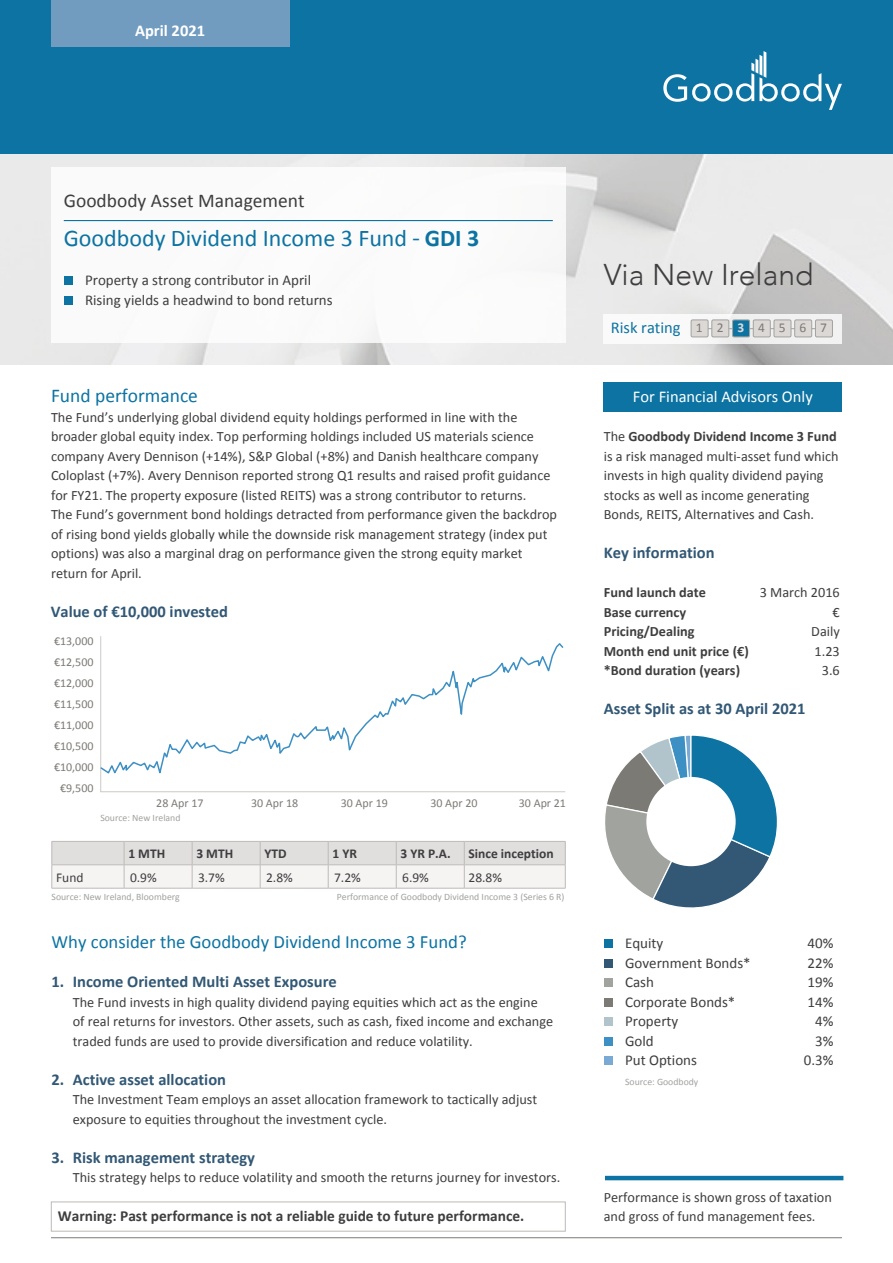
<style>
.page{position:relative;width:893px;height:1263px;background:#fff}
.page>*{position:absolute;margin:0;border:0;box-sizing:border-box;transform-origin:0 0}
.t1{font:300 30px "Avenir";color:#3e3e3f}
.t2{font:24px "Calibri";color:#0c73a2}
.t3{font:19.5px "Calibri";color:#3e3e3f}
.t4{font:19.5px "Calibri";color:#0c73a2}
.t5{font:18.75px "Calibri";color:#0c73a2}
.t6{font:700 16.5px "Calibri";color:#325875}
.t7{font:16.5px "Calibri";color:#fff}
.t8{font:16.5px "Calibri";color:#0c73a2}
.t9{font:700 16.5px "Calibri";color:#fff}
.t10{font:700 15.3px "Calibri";color:#3e3e3f}
.t11{font:15px/19.5px "Calibri";color:#3e3e3f}
.t12{font:14.25px/19.5px "Calibri";color:#3e3e3f}
.t13{font:700 14.25px "Calibri";color:#3e3e3f}
.t14{font:700 13.5px "Calibri";color:#3e3e3f}
.t15{font:13.5px "Calibri";color:#3e3e3f}
.t16{font:12px/21px "Calibri";color:#7c7a75;text-align:center}
.t17{font:9.75px "Calibri";color:#a1a39f}
.s1{font-family:"Myriad Pro"}
.s2{font-weight:700}
.s3{font-size:13.5px;color:#7c7a75}
.s4{font-weight:700;font-size:13.5px;color:#dcd8d5}
</style>
<div class="page">
<img style="left:0;top:153px;width:893px;height:211px">
<hr style="left:51px;top:1237px;width:791px;height:1px;background:#7c7a75">
<div style="left:0;top:0;width:893px;height:153px;background:#0c73a2"></div>
<svg style="left:663px;top:51px;width:179px;height:59px"></svg>
<div style="left:604px;top:314px;width:238px;height:29px;background:#fff"></div>
<hr style="left:705px;top:328px;width:114px;height:1px;background:#a1a39f">
<div style="left:691px;top:320px;width:17px;height:17px;background:#dcd8d5"></div>
<div style="left:691px;top:320px;width:17px;height:17px;border:1px solid #a1a39f"></div>
<div style="left:712px;top:320px;width:17px;height:17px;background:#dcd8d5"></div>
<div style="left:712px;top:320px;width:17px;height:17px;border:1px solid #a1a39f"></div>
<div style="left:732px;top:320px;width:17px;height:17px;background:#0c73a2"></div>
<div style="left:732px;top:320px;width:18px;height:17px;border:1px solid #a1a39f"></div>
<div style="left:753px;top:320px;width:17px;height:17px;background:#dcd8d5"></div>
<div style="left:753px;top:320px;width:17px;height:17px;border:1px solid #a1a39f"></div>
<div style="left:774px;top:320px;width:17px;height:17px;background:#dcd8d5"></div>
<div style="left:774px;top:320px;width:17px;height:17px;border:1px solid #a1a39f"></div>
<div style="left:795px;top:320px;width:17px;height:17px;background:#dcd8d5"></div>
<div style="left:794px;top:320px;width:18px;height:17px;border:1px solid #a1a39f"></div>
<div style="left:815px;top:320px;width:17px;height:17px;background:#dcd8d5"></div>
<div style="left:815px;top:320px;width:18px;height:17px;border:1px solid #a1a39f"></div>
<div style="left:51px;top:1202px;width:515px;height:29px;border:1px solid #bdbab8"></div>
<div style="left:604px;top:382px;width:238px;height:30px;background:#0c73a2"></div>
<div style="left:51px;top:167px;width:515px;height:176px;background:#fff"></div>
<hr style="left:64px;top:220px;width:489px;height:1px;background:#0c73a2">
<div style="left:51px;top:0;width:238px;height:47px;background:#729cbf"></div>
<hr style="left:605px;top:1176px;width:238px;height:4px;background:#0c73a2">
<div style="left:64px;top:277px;width:8px;height:8px;background:#0c73a2"></div>
<div style="left:64px;top:296px;width:8px;height:9px;background:#0c73a2"></div>
<svg style="left:100px;top:636px;width:466px;height:156px"></svg>
<svg style="left:605px;top:735px;width:172px;height:173px"></svg>
<div style="left:604px;top:940px;width:8px;height:8px;background:#0c73a2"></div>
<div style="left:604px;top:959px;width:8px;height:9px;background:#325875"></div>
<div style="left:604px;top:979px;width:8px;height:8px;background:#a1a39f"></div>
<div style="left:604px;top:998px;width:8px;height:9px;background:#7c7a75"></div>
<div style="left:604px;top:1018px;width:8px;height:8px;background:#b1c4cc"></div>
<div style="left:604px;top:1037px;width:8px;height:9px;background:#3d90c3"></div>
<div style="left:604px;top:1057px;width:8px;height:8px;background:#7aaad3"></div>
<div style="left:646px;top:777px;width:90px;height:89px;background:#fff;border-radius:50%"></div>
<svg style="left:52px;top:841px;width:514px;height:47px"></svg>
<hr style="left:52px;top:888px;width:72px;height:1px;background:#bdbab8">
<hr style="left:124px;top:888px;width:68px;height:1px;background:#bdbab8">
<hr style="left:192px;top:888px;width:68px;height:1px;background:#bdbab8">
<hr style="left:260px;top:888px;width:68px;height:1px;background:#bdbab8">
<hr style="left:328px;top:888px;width:68px;height:1px;background:#bdbab8">
<hr style="left:396px;top:888px;width:68px;height:1px;background:#bdbab8">
<hr style="left:464px;top:888px;width:102px;height:1px;background:#bdbab8">
<svg style="left:100px;top:642px;width:465px;height:137px"></svg>
<p class="t9" style="left:135px;top:20px;width:72px">April 2021</p>
<h3 class="t3" style="left:64px;top:188px;width:242px">Goodbody Asset Management</h3>
<h2 class="t2" style="left:64px;top:223px;width:417px">Goodbody Dividend Income 3 Fund <span class="s1">-</span> <span class="s2">GDI 3</span></h2>
<p class="t11" style="left:85px;top:270px;width:249px">Property a strong contributor in April<br>Rising yields a headwind to bond returns</p>
<h3 class="t4" style="left:51px;top:383px;width:148px">Fund performance</h3>
<p class="t12" style="left:51px;top:406px;width:508px">The Fund’s underlying global dividend equity holdings performed in line with the broader global equity index. Top performing holdings included US materials science company Avery Dennison (+14%), S&amp;P Global (+8%) and Danish healthcare company Coloplast (+7%). Avery Dennison reported strong Q1 results and raised profit guidance for FY21. The property exposure (listed REITS) was a strong contributor to returns.<br>The Fund’s government bond holdings detracted from performance given the backdrop of rising bond yields globally while the downside risk management strategy (index put options) was also a marginal drag on performance given the strong equity market return for April.</p>
<p class="t6" style="left:51px;top:601px;width:179px">Value of €10,000 invested</p>
<p class="t16" style="left:54px;top:630px;width:41px">€13,000 €12,500 €12,000 €11,500 €11,000 €10,500 €10,000 €9,500</p>
<p class="t16" style="left:156px;top:791px;width:49px">28 Apr 17</p>
<p class="t16" style="left:251px;top:791px;width:49px">30 Apr 18</p>
<p class="t16" style="left:341px;top:791px;width:49px">30 Apr 19</p>
<p class="t16" style="left:430px;top:791px;width:49px">30 Apr 20</p>
<p class="t16" style="left:519px;top:791px;width:49px">30 Apr 21</p>
<p class="t17" style="left:100px;top:812px;width:82px">Source: New Ireland</p>
<p class="t14" style="left:128px;top:845px;width:38px">1 MTH</p>
<p class="t14" style="left:196px;top:845px;width:38px">3 MTH</p>
<p class="t14" style="left:264px;top:845px;width:24px">YTD</p>
<p class="t14" style="left:332px;top:845px;width:26px">1 YR</p>
<p class="t14" style="left:400px;top:845px;width:52px">3 YR P.A.</p>
<p class="t14" style="left:469px;top:845px;width:87px">Since inception</p>
<p class="t15" style="left:56px;top:869px;width:29px">Fund</p>
<p class="t15" style="left:130px;top:869px;width:28px">0.9%</p>
<p class="t15" style="left:198px;top:869px;width:28px">3.7%</p>
<p class="t15" style="left:266px;top:869px;width:28px">2.8%</p>
<p class="t15" style="left:334px;top:869px;width:28px">7.2%</p>
<p class="t15" style="left:402px;top:869px;width:28px">6.9%</p>
<p class="t15" style="left:469px;top:869px;width:35px">28.8%</p>
<p class="t17" style="left:52px;top:891px;width:130px">Source: New Ireland, Bloomberg</p>
<p class="t17" style="left:337px;top:891px;width:229px">Performance of Goodbody Dividend Income 3 (Series 6 R)</p>
<h3 class="t5" style="left:52px;top:930px;width:417px">Why consider the Goodbody Dividend Income 3 Fund?</h3>
<p class="t6" style="left:52px;top:971px;width:287px">1. Income Oriented Multi Asset Exposure</p>
<p class="t12" style="left:73px;top:991px;width:482px">The Fund invests in high quality dividend paying equities which act as the engine of real returns for investors. Other assets, such as cash, fixed income and exchange traded funds are used to provide diversification and reduce volatility.</p>
<p class="t6" style="left:52px;top:1069px;width:176px">2. Active asset allocation</p>
<p class="t12" style="left:73px;top:1089px;width:466px">The Investment Team employs an asset allocation framework to tactically adjust exposure to equities throughout the investment cycle.</p>
<p class="t6" style="left:52px;top:1147px;width:205px">3. Risk management strategy</p>
<p class="t12" style="left:73px;top:1167px;width:489px">This strategy helps to reduce volatility and smooth the returns journey for investors.</p>
<p class="t10" style="left:58px;top:1206px;width:468px">Warning: Past performance is not a reliable guide to future performance.</p>
<h1 class="t1" style="left:604px;top:257px;width:211px">Via New Ireland</h1>
<p class="t8" style="left:611px;top:317px;width:218px">Risk rating <span class="s3">1 2</span> <span class="s4">3</span> <span class="s3">4 5 6 7</span></p>
<p class="t7" style="left:633px;top:386px;width:181px">For Financial Advisors Only</p>
<p class="t12" style="left:604px;top:426px;width:236px">The <span class="s2">Goodbody Dividend Income 3 Fund </span>is a risk managed multi-asset fund which invests in high quality dividend paying stocks as well as income generating Bonds, REITS, Alternatives and Cash.</p>
<p class="t6" style="left:604px;top:542px;width:112px">Key information</p>
<p class="t13" style="left:604px;top:583px;width:104px">Fund launch date</p>
<p class="t12" style="left:760px;top:582px;width:82px">3 March 2016</p>
<p class="t13" style="left:604px;top:603px;width:84px">Base currency</p>
<p class="t12" style="left:833px;top:601px;width:9px">€</p>
<p class="t13" style="left:604px;top:622px;width:92px">Pricing/Dealing</p>
<p class="t12" style="left:811px;top:621px;width:30px">Daily</p>
<p class="t13" style="left:604px;top:642px;width:146px">Month end unit price (€)</p>
<p class="t12" style="left:814px;top:640px;width:27px">1.23</p>
<p class="t13" style="left:604px;top:661px;width:138px">*Bond duration (years)</p>
<p class="t12" style="left:822px;top:660px;width:20px">3.6</p>
<p class="t6" style="left:604px;top:698px;width:203px">Asset Split as at 30 April 2021</p>
<p class="t11" style="left:625px;top:933px;width:40px">Equity</p>
<p class="t11" style="left:807px;top:933px;width:27px">40%</p>
<p class="t11" style="left:625px;top:952px;width:127px">Government Bonds*</p>
<p class="t11" style="left:807px;top:952px;width:27px">22%</p>
<p class="t11" style="left:625px;top:972px;width:30px">Cash</p>
<p class="t11" style="left:807px;top:972px;width:27px">19%</p>
<p class="t11" style="left:625px;top:991px;width:112px">Corporate Bonds*</p>
<p class="t11" style="left:807px;top:991px;width:27px">14%</p>
<p class="t11" style="left:625px;top:1011px;width:55px">Property</p>
<p class="t11" style="left:815px;top:1011px;width:20px">4%</p>
<p class="t11" style="left:625px;top:1030px;width:30px">Gold</p>
<p class="t11" style="left:815px;top:1030px;width:20px">3%</p>
<p class="t11" style="left:625px;top:1050px;width:73px">Put Options</p>
<p class="t11" style="left:804px;top:1050px;width:31px">0.3%</p>
<p class="t17" style="left:625px;top:1075px;width:75px">Source: Goodbody</p>
<p class="t12" style="left:604px;top:1186px;width:230px">Performance is shown gross of taxation and gross of fund management fees.</p>
</div>
